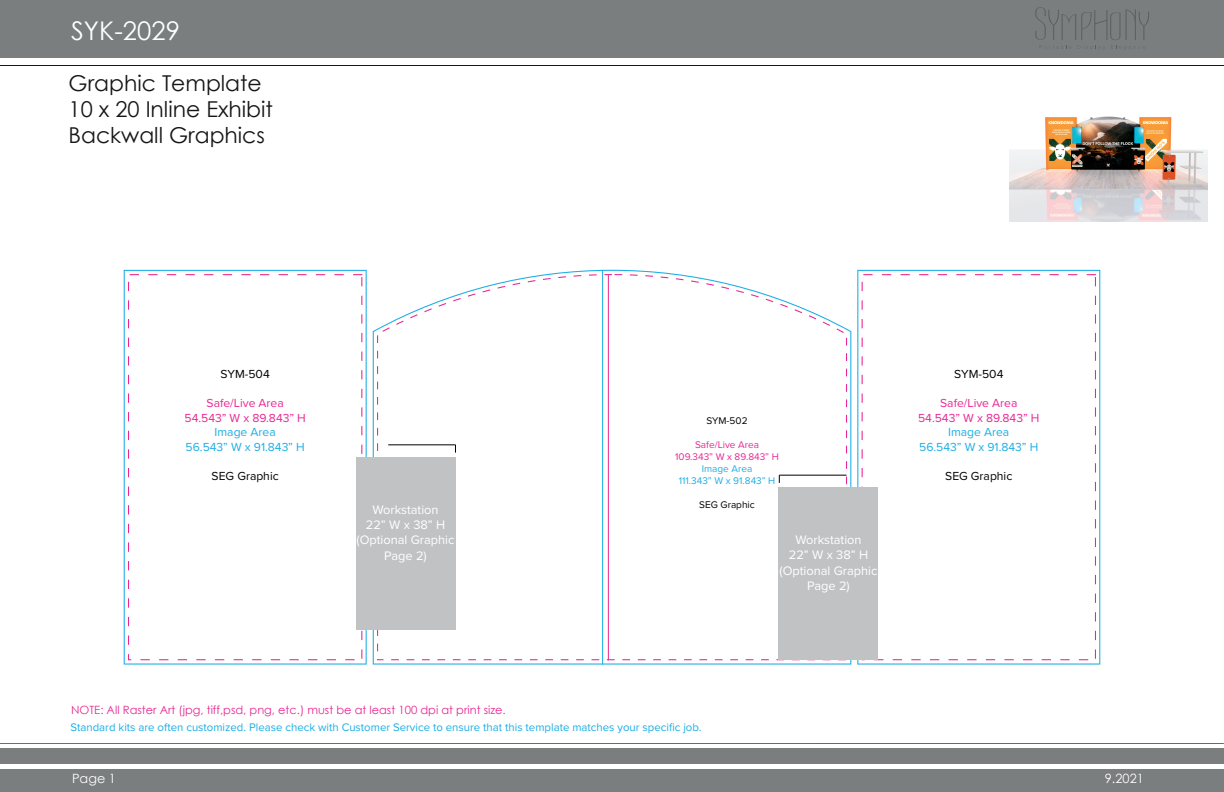
<style>
.page{position:relative;width:1224px;height:792px;background:#fff}
.page>*{position:absolute;margin:0;border:0;box-sizing:border-box;transform-origin:0 0}
.t1{font:25.7px "Century Gothic";color:#fff}
.t2{font:21.9px/26.2px "Century Gothic";color:#161517}
.t3{font:12.8px/15.3px "Proxima Nova";color:#fff;text-align:center}
.t4{font:12.8px "Century Gothic";color:#fff}
.t5{font:12.1px/14.5px "Proxima Nova";color:#e92693;text-align:center}
.t6{font:12.1px/14.5px "Proxima Nova";color:#1daee5;text-align:center}
.t7{font:12.1px "Proxima Nova";color:#000}
.t8{font:11.4px "Proxima Nova";color:#1daee5}
.t9{font:11.4px "Century Gothic";color:#e92693}
.t10{font:10px/12px "Proxima Nova";color:#e92693;text-align:center}
.t11{font:10px/12px "Proxima Nova";color:#1daee5;text-align:center}
.t12{font:10px "Proxima Nova";color:#000}
</style>
<div class="page">
<div style="left:0;top:749px;width:1224px;height:43px;background:#7a7e7e"></div>
<div style="left:0;top:764px;width:1224px;height:5px;background:#fff"></div>
<hr style="left:0;top:743px;width:1224px;height:1px;background:#181719">
<div style="left:0;top:0;width:1224px;height:57px;background:#7a7e7e"></div>
<hr style="left:0;top:65px;width:1224px;height:1px;background:#181719">
<svg style="left:1035px;top:7px;width:114px;height:42px"></svg>
<svg style="left:857px;top:270px;width:243px;height:395px"></svg>
<svg style="left:862px;top:274px;width:234px;height:386px"></svg>
<svg style="left:124px;top:270px;width:243px;height:395px"></svg>
<svg style="left:128px;top:274px;width:234px;height:386px"></svg>
<svg style="left:373px;top:270px;width:478px;height:395px"></svg>
<svg style="left:377px;top:274px;width:470px;height:386px"></svg>
<div style="left:779px;top:488px;width:99px;height:172px;background:#c1c2c3"></div>
<hr style="left:779px;top:475px;width:68px;height:1px;background:#000">
<div style="left:356px;top:457px;width:99px;height:173px;background:#c1c2c3"></div>
<hr style="left:388px;top:444px;width:67px;height:1px;background:#000">
<img style="left:1009px;top:116px;width:198px;height:105px">
<h1 class="t1" style="left:71px;top:13px;width:110px">SYK-2029</h1>
<h2 class="t2" style="left:69px;top:69px;width:206px">Graphic Template<br>10 x 20 Inline Exhibit<br>Backwall Graphics</h2>
<p class="t7" style="left:221px;top:365px;width:51px">SYM-504</p>
<p class="t5" style="left:185px;top:396px;width:123px">Safe/Live Area<br>54.543” W x 89.843” H</p>
<p class="t6" style="left:186px;top:425px;width:121px">Image Area<br>56.543” W x 91.843” H</p>
<p class="t7" style="left:212px;top:467px;width:69px">SEG Graphic</p>
<p class="t3" style="left:357px;top:501px;width:99px">Workstation<br>22” W x 38” H (Optional Graphic<br>Page 2)</p>
<p class="t12" style="left:707px;top:413px;width:43px">SYM-502</p>
<p class="t10" style="left:675px;top:438px;width:105px">Safe/Live Area<br>109.343” W x 89.843” H</p>
<p class="t11" style="left:679px;top:462px;width:98px">Image Area<br>111.343” W x 91.843” H</p>
<p class="t12" style="left:699px;top:497px;width:57px">SEG Graphic</p>
<p class="t3" style="left:780px;top:531px;width:99px">Workstation<br>22” W x 38” H (Optional Graphic<br>Page 2)</p>
<p class="t7" style="left:954px;top:365px;width:51px">SYM-504</p>
<p class="t5" style="left:918px;top:396px;width:123px">Safe/Live Area<br>54.543” W x 89.843” H</p>
<p class="t6" style="left:919px;top:425px;width:121px">Image Area<br>56.543” W x 91.843” H</p>
<p class="t7" style="left:945px;top:467px;width:69px">SEG Graphic</p>
<p class="t9" style="left:71px;top:702px;width:436px">NOTE: All Raster Art (jpg, tiff,psd, png, etc.) must be at least 100 dpi at print size.</p>
<p class="t8" style="left:71px;top:719px;width:632px">Standard kits are often customized. Please check with Customer Service to ensure that this template matches your specific job.</p>
<p class="t4" style="left:72px;top:769px;width:45px">Page 1</p>
<p class="t4" style="left:1105px;top:769px;width:41px">9.2021</p>
</div>
